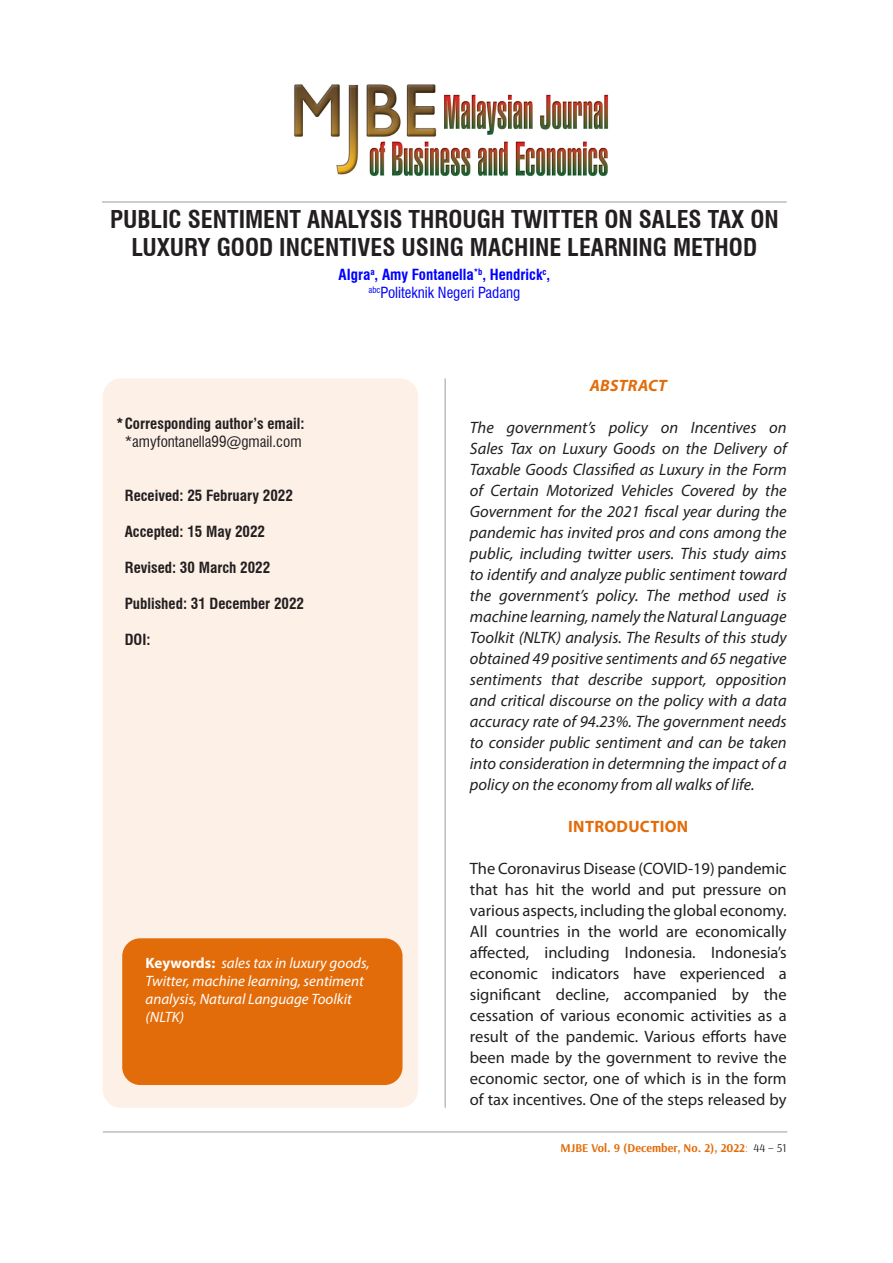
<style>
.page{position:relative;width:893px;height:1263px;background:#fff}
.page>*{position:absolute;margin:0;border:0;box-sizing:border-box;transform-origin:0 0}
.t1{font:700 condensed 24px/28.8px "Swiss 721 BT";color:#231f20;text-align:center}
.t2{font:italic 16.5px/21px "Myriad Pro";color:#231f20;text-align:justify}
.Heading_1{font:16.5px/21px "Myriad Pro";color:#231f20;text-align:justify}
.t3{font:700 16.5px "Myriad Pro";letter-spacing:.02em;color:#e36c0a}
.Heading_3{font:italic 700 16.5px "Myriad Pro";letter-spacing:.02em;color:#e36c0a}
.t4{font:700 condensed 15px "Swiss 721 BT";color:#231f20}
.t5{font:italic 15px/18px "Myriad Pro";color:#fff}
.t6{font:700 condensed 15px "Swiss 721 BT";color:#00f}
.t7{font:condensed 15px "Swiss 721 BT";color:#231f20}
.t8{font:condensed 15px "Swiss 721 BT";color:#00f}
.t9{font:700 12px "Arsenal";color:#e36c0a}
.s1{font-weight:700;font-style:normal}
.s2{font-weight:400}
.s3{font-weight:400;color:#231f20}
</style>
<div class="page">
<hr style="left:102px;top:201px;width:685px;height:2px;background:#bcbdc0">
<hr style="left:103px;top:1131px;width:684px;height:2px;background:#bcbdc0">
<div style="left:103px;top:378px;width:315px;height:730px;background:#fcf0e7;border-radius:18px"></div>
<div style="left:122px;top:938px;width:280px;height:147px;background:#e36c0a;border-radius:18px"></div>
<hr style="left:444px;top:378px;width:2px;height:730px;background:#bcbdc0">
<img style="left:294px;top:84px;width:315px;height:93px">
<p class="t1" style="left:110px;top:205px;width:670px">PUBLIC SENTIMENT ANALYSIS THROUGH TWITTER ON SALES TAX ON<br>LUXURY GOOD INCENTIVES USING MACHINE LEARNING METHOD</p>
<p class="t6" style="left:338px;top:266px;width:213px">AIgra<sup>a</sup>, Amy Fontanella<sup>*b</sup>, Hendrick<sup>c</sup>,</p>
<p class="t8" style="left:368px;top:284px;width:153px"><sup>abc</sup>Politeknik Negeri Padang</p>
<p class="t4" style="left:116px;top:414px;width:190px">*Corresponding author’s email:</p>
<p class="t7" style="left:125px;top:432px;width:178px">*amyfontanella99@gmail.com</p>
<p class="t4" style="left:125px;top:486px;width:170px">Received: 25 February 2022</p>
<p class="t4" style="left:125px;top:522px;width:142px">Accepted: 15 May 2022</p>
<p class="t4" style="left:125px;top:558px;width:147px">Revised: 30 March 2022</p>
<p class="t4" style="left:125px;top:594px;width:181px">Published: 31 December 2022</p>
<p class="t4" style="left:125px;top:630px;width:27px">DOI:</p>
<p class="t5" style="left:146px;top:954px;width:226px"><span class="s1">Keywords:</span> sales tax in luxury goods,<br>Twitter, machine learning, sentiment analysis, Natural Language Toolkit (NLTK)</p>
<p class="Heading_3" style="left:590px;top:375px;width:79px">ABSTRACT</p>
<p class="t2" style="left:470px;top:417px;width:318px">The government’s policy on Incentives on Sales Tax on Luxury Goods on the Delivery of Taxable Goods Classified as Luxury in the Form of Certain Motorized Vehicles Covered by the Government for the 2021 fiscal year during the pandemic has invited pros and cons among the public, including twitter users. This study aims to identify and analyze public sentiment toward the government’s policy. The method used is machine learning, namely the Natural Language Toolkit (NLTK) analysis. The Results of this study obtained 49 positive sentiments and 65 negative sentiments that describe support, opposition and critical discourse on the policy with a data accuracy rate of 94.23%. The government needs to consider public sentiment and can be taken into consideration in determning the impact of a policy on the economy from all walks of life.</p>
<p class="t3" style="left:568px;top:815px;width:122px">INTRODUCTION</p>
<p class="Heading_1" style="left:470px;top:858px;width:318px">The Coronavirus Disease (COVID-19) pandemic that has hit the world and put pressure on various aspects, including the global economy.<br>All countries in the world are economically affected, including Indonesia. Indonesia’s economic indicators have experienced a significant decline, accompanied by the cessation of various economic activities as a result of the pandemic. Various efforts have been made by the government to revive the economic sector, one of which is in the form of tax incentives. One of the steps released by</p>
<p class="t9" style="left:561px;top:1141px;width:228px">MJBE Vol. 9 (December, No. 2), 2022<span class="s2">:</span> <span class="s3">44 – 51</span></p>
</div>
